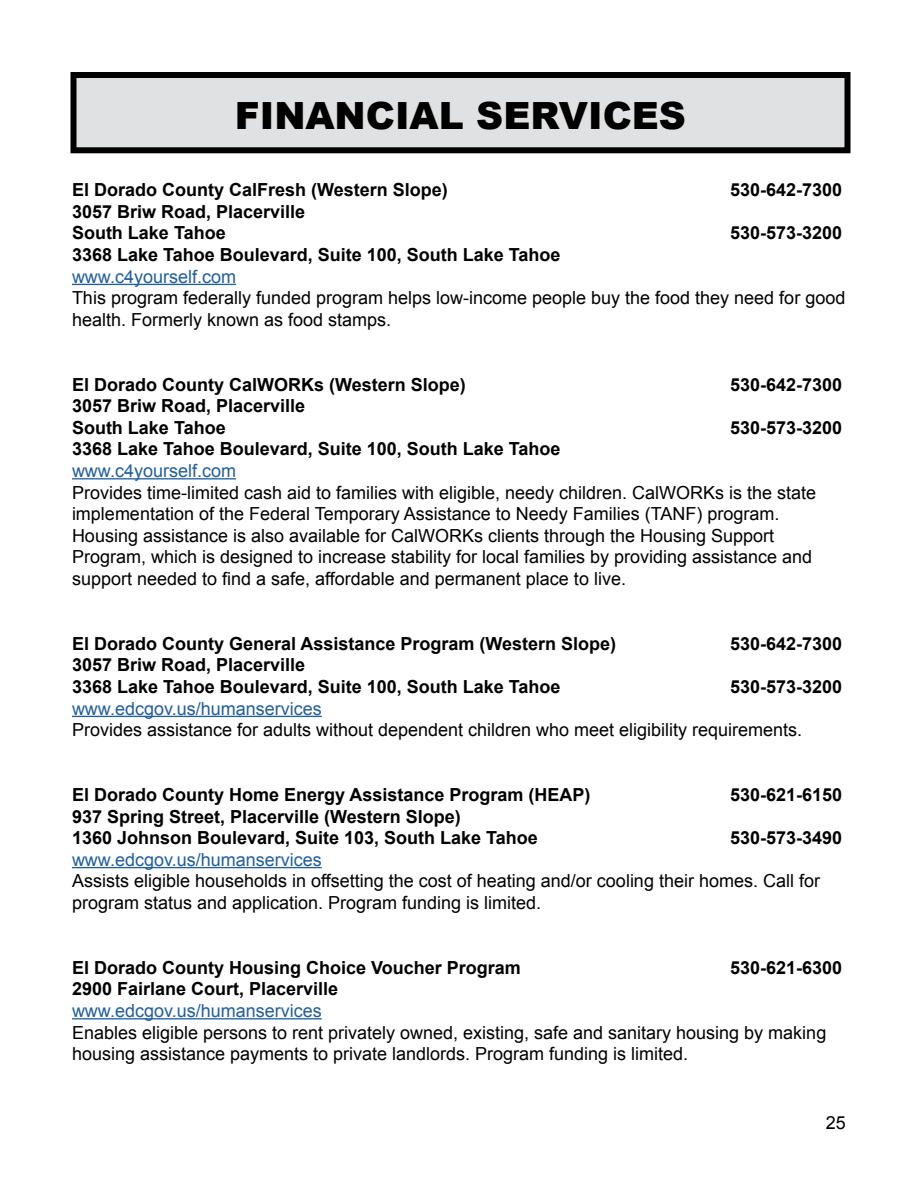
<style>
.page{position:relative;width:918px;height:1188px;background:#fff}
.page>*{position:absolute;margin:0;border:0;box-sizing:border-box;transform-origin:0 0}
.t1{font:900 37.5px "Arial";color:#000}
.t2{font:18px/21.6px "Arial";color:#000}
.t3{font:700 18px/21.6px "Arial";color:#000}
.t4{font:18px "Arial";color:#215e9e}
</style>
<div class="page">
<div style="left:74px;top:75px;width:774px;height:75px;background:#e0e1e2"></div>
<div style="left:70px;top:72px;width:780px;height:81px;border:6px solid #000"></div>
<hr style="left:72px;top:284px;width:164px;height:1px;background:#215e9e">
<hr style="left:72px;top:478px;width:164px;height:1px;background:#215e9e">
<hr style="left:72px;top:716px;width:250px;height:1px;background:#215e9e">
<hr style="left:72px;top:867px;width:250px;height:1px;background:#215e9e">
<hr style="left:72px;top:1018px;width:250px;height:1px;background:#215e9e">
<h1 class="t1" style="left:235px;top:88px;width:453px">FINANCIAL SERVICES</h1>
<p class="t3" style="left:72px;top:180px;width:377px">El Dorado County CalFresh (Western Slope)</p>
<p class="t3" style="left:730px;top:180px;width:114px">530-642-7300</p>
<p class="t3" style="left:72px;top:201px;width:235px">3057 Briw Road, Placerville<br>South Lake Tahoe</p>
<p class="t3" style="left:730px;top:223px;width:114px">530-573-3200</p>
<p class="t3" style="left:72px;top:244px;width:490px">3368 Lake Tahoe Boulevard, Suite 100, South Lake Tahoe</p>
<p class="t4" style="left:72px;top:264px;width:166px">www.c4yourself.com</p>
<p class="t2" style="left:72px;top:287px;width:775px">This program federally funded program helps low-income people buy the food they need for good health. Formerly known as food stamps.</p>
<p class="t3" style="left:72px;top:374px;width:395px">El Dorado County CalWORKs (Western Slope)</p>
<p class="t3" style="left:730px;top:374px;width:114px">530-642-7300</p>
<p class="t3" style="left:72px;top:396px;width:235px">3057 Briw Road, Placerville<br>South Lake Tahoe</p>
<p class="t3" style="left:730px;top:417px;width:114px">530-573-3200</p>
<p class="t3" style="left:72px;top:439px;width:490px">3368 Lake Tahoe Boulevard, Suite 100, South Lake Tahoe</p>
<p class="t4" style="left:72px;top:459px;width:166px">www.c4yourself.com</p>
<p class="t2" style="left:72px;top:482px;width:746px">Provides time-limited cash aid to families with eligible, needy children. CalWORKs is the state implementation of the Federal Temporary Assistance to Needy Families (TANF) program.<br>Housing assistance is also available for CalWORKs clients through the Housing Support Program, which is designed to increase stability for local families by providing assistance and support needed to find a safe, affordable and permanent place to live.</p>
<p class="t3" style="left:72px;top:633px;width:546px">El Dorado County General Assistance Program (Western Slope)</p>
<p class="t3" style="left:730px;top:633px;width:114px">530-642-7300</p>
<p class="t3" style="left:72px;top:655px;width:490px">3057 Briw Road, Placerville<br>3368 Lake Tahoe Boulevard, Suite 100, South Lake Tahoe</p>
<p class="t3" style="left:730px;top:676px;width:114px">530-573-3200</p>
<p class="t4" style="left:72px;top:696px;width:251px">www.edcgov.us/humanservices</p>
<p class="t2" style="left:72px;top:719px;width:732px">Provides assistance for adults without dependent children who meet eligibility requirements.</p>
<p class="t3" style="left:72px;top:784px;width:520px">El Dorado County Home Energy Assistance Program (HEAP)</p>
<p class="t3" style="left:730px;top:784px;width:114px">530-621-6150</p>
<p class="t3" style="left:72px;top:806px;width:467px">937 Spring Street, Placerville (Western Slope)<br>1360 Johnson Boulevard, Suite 103, South Lake Tahoe</p>
<p class="t3" style="left:730px;top:828px;width:114px">530-573-3490</p>
<p class="t4" style="left:72px;top:848px;width:251px">www.edcgov.us/humanservices</p>
<p class="t2" style="left:72px;top:870px;width:750px">Assists eligible households in offsetting the cost of heating and/or cooling their homes. Call for program status and application. Program funding is limited.</p>
<p class="t3" style="left:72px;top:957px;width:450px">El Dorado County Housing Choice Voucher Program</p>
<p class="t3" style="left:730px;top:957px;width:114px">530-621-6300</p>
<p class="t3" style="left:72px;top:979px;width:268px">2900 Fairlane Court, Placerville</p>
<p class="t4" style="left:72px;top:999px;width:251px">www.edcgov.us/humanservices</p>
<p class="t2" style="left:72px;top:1022px;width:756px">Enables eligible persons to rent privately owned, existing, safe and sanitary housing by making housing assistance payments to private landlords. Program funding is limited.</p>
<p class="t2" style="left:826px;top:1112px;width:22px">25</p>
</div>
